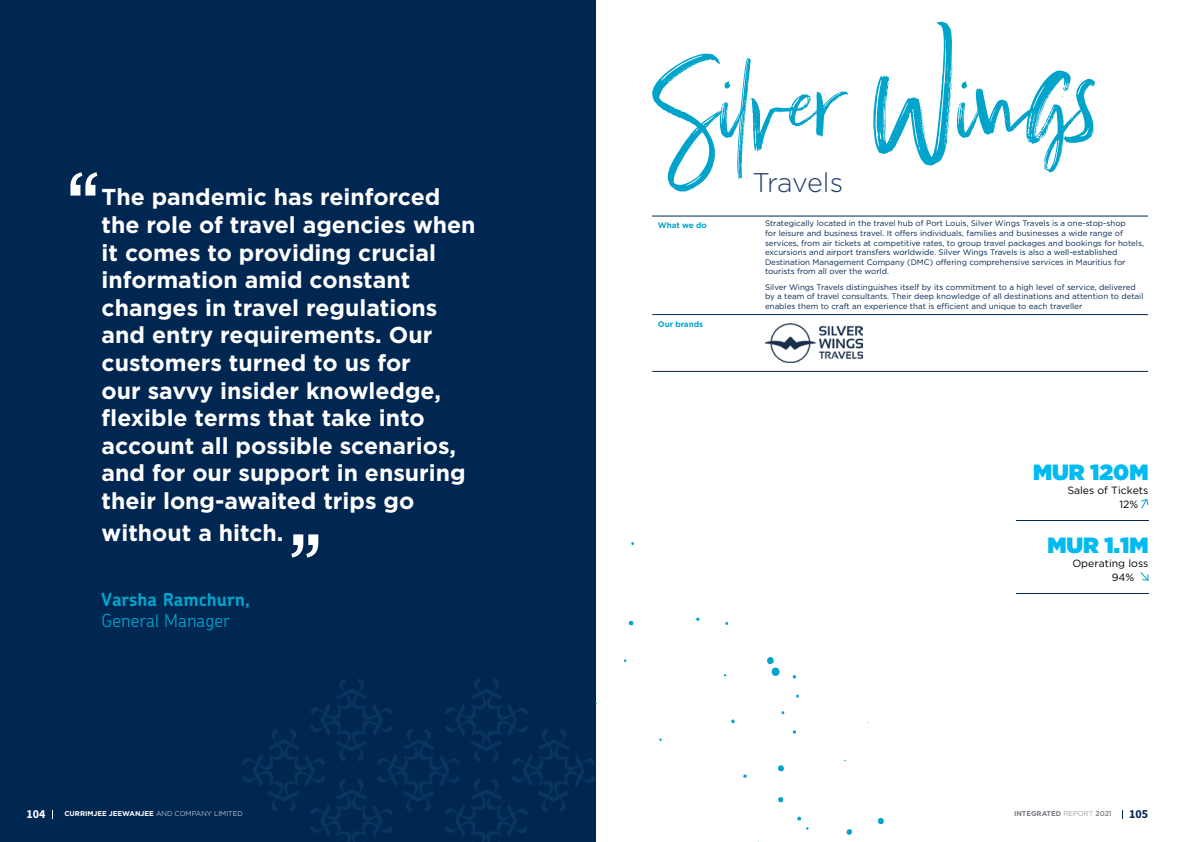
<style>
.page{position:relative;width:1191px;height:842px;background:#fff}
.page>*{position:absolute;margin:0;border:0;box-sizing:border-box;transform-origin:0 0}
.t1{font:500 87.1px "Gotham Condensed";color:#fff}
.t2{font:58px "Bestlady";color:#00a4cb}
.t3{font:300 27px "Gotham";letter-spacing:-.02em;color:#23416a}
.t4{font:700 23px/27.6px "Gotham";color:#fff}
.t5{font:900 22px "Gotham";color:#00baf2}
.t6{font:700 18px "Chevin";color:#00a4cb}
.t7{font:300 18px "Chevin";color:#00a4cb}
.t8{font:12px "Source Sans Variable";color:#fff}
.t9{font:12px "Source Sans Variable";color:#002652}
.t10{font:10.5px/14px "Gotham";color:#000}
.t11{font:8px/9.6px "Gotham";color:#002652}
.t12{font:700 8px "Gotham";color:#00a4cb}
.t13{font:700 7px "Gotham";color:#fff}
.t14{font:700 7px "Gotham";color:#777a81}
.s1{font-weight:300}
.s2{font-weight:500}
</style>
<div class="page">
<div style="left:0;top:0;width:595px;height:842px;background:#002652"></div>
<hr style="left:652px;top:314px;width:109px;height:1px;background:#002652">
<hr style="left:761px;top:314px;width:387px;height:1px;background:#002652">
<hr style="left:652px;top:371px;width:109px;height:1px;background:#002652">
<hr style="left:761px;top:371px;width:387px;height:1px;background:#002652">
<hr style="left:652px;top:216px;width:109px;height:1px;background:#002652">
<hr style="left:761px;top:216px;width:387px;height:1px;background:#002652">
<img style="left:765px;top:323px;width:97px;height:40px">
<svg style="left:1141px;top:498px;width:8px;height:11px"></svg>
<hr style="left:1015px;top:520px;width:133px;height:1px;background:#002652">
<svg style="left:1140px;top:572px;width:9px;height:9px"></svg>
<hr style="left:1015px;top:593px;width:133px;height:1px;background:#002652">
<svg style="left:846px;top:829px;width:6px;height:6px"></svg>
<svg style="left:878px;top:818px;width:6px;height:6px"></svg>
<svg style="left:797px;top:816px;width:4px;height:5px"></svg>
<svg style="left:778px;top:797px;width:5px;height:5px"></svg>
<svg style="left:778px;top:765px;width:6px;height:7px"></svg>
<svg style="left:792px;top:730px;width:4px;height:4px"></svg>
<svg style="left:731px;top:719px;width:4px;height:4px"></svg>
<svg style="left:792px;top:675px;width:4px;height:4px"></svg>
<svg style="left:242px;top:678px;width:355px;height:164px"></svg>
<svg style="left:767px;top:657px;width:13px;height:19px"></svg>
<svg style="left:628px;top:620px;width:6px;height:5px"></svg>
<h1 class="t1" style="left:67px;top:152px;width:34px">“</h1>
<p class="t4" style="left:102px;top:183px;width:375px">The pandemic has reinforced the role of travel agencies when it comes to providing crucial information amid constant changes in travel regulations and entry requirements. Our customers turned to us for<br>our savvy insider knowledge, flexible terms that take into account all possible scenarios, and for our support in ensuring their long-awaited trips go</p>
<h3 class="t4" style="left:102px;top:519px;width:183px">without a hitch.</h3>
<h1 class="t1" style="left:289px;top:514px;width:34px">”</h1>
<h3 class="t6" style="left:102px;top:587px;width:150px">Varsha Ramchurn,</h3>
<h3 class="t7" style="left:102px;top:609px;width:130px">General Manager</h3>
<h2 class="t2" style="left:652px;top:82px;width:447px">Silver Wings</h2>
<p class="t12" style="left:658px;top:220px;width:50px">What we do</p>
<p class="t11" style="left:765px;top:219px;width:380px">Strategically located in the travel hub of Port Louis, Silver Wings Travels is a one-stop-shop<br>for leisure and business travel. It offers individuals, families and businesses a wide range of services, from air tickets at competitive rates, to group travel packages and bookings for hotels, excursions and airport transfers worldwide. Silver Wings Travels is also a well-established Destination Management Company (DMC) offering comprehensive services in Mauritius for tourists from all over the world.</p>
<p class="t11" style="left:765px;top:282px;width:380px">Silver Wings Travels distinguishes itself by its commitment to a high level of service, delivered by a team of travel consultants. Their deep knowledge of all destinations and attention to detail enables them to craft an experience that is efficient and unique to each traveller</p>
<p class="t12" style="left:658px;top:318px;width:47px">Our brands</p>
<h3 class="t3" style="left:752px;top:165px;width:92px">Travels</h3>
<h3 class="t5" style="left:1033px;top:456px;width:117px">MUR 120M</h3>
<h3 class="t10" style="left:1119px;top:483px;width:31px;text-indent:-52px">Sales of Tickets<br>12%</h3>
<h3 class="t5" style="left:1047px;top:529px;width:103px">MUR 1.1M</h3>
<h3 class="t10" style="left:1111px;top:556px;width:38px;text-indent:-39px">Operating loss<br>94%</h3>
<h3 class="t8" style="left:26px;top:807px;width:21px">104</h3>
<p class="t13" style="left:64px;top:809px;width:180px">CURRIMJEE JEEWANJEE <span class="s1">AND COMPANY LIMITED</span></p>
<p class="t14" style="left:1014px;top:809px;width:99px">INTEGRATED <span class="s1">REPORT</span> <span class="s2">2021</span></p>
<h3 class="t9" style="left:1129px;top:807px;width:21px">105</h3>
</div>
